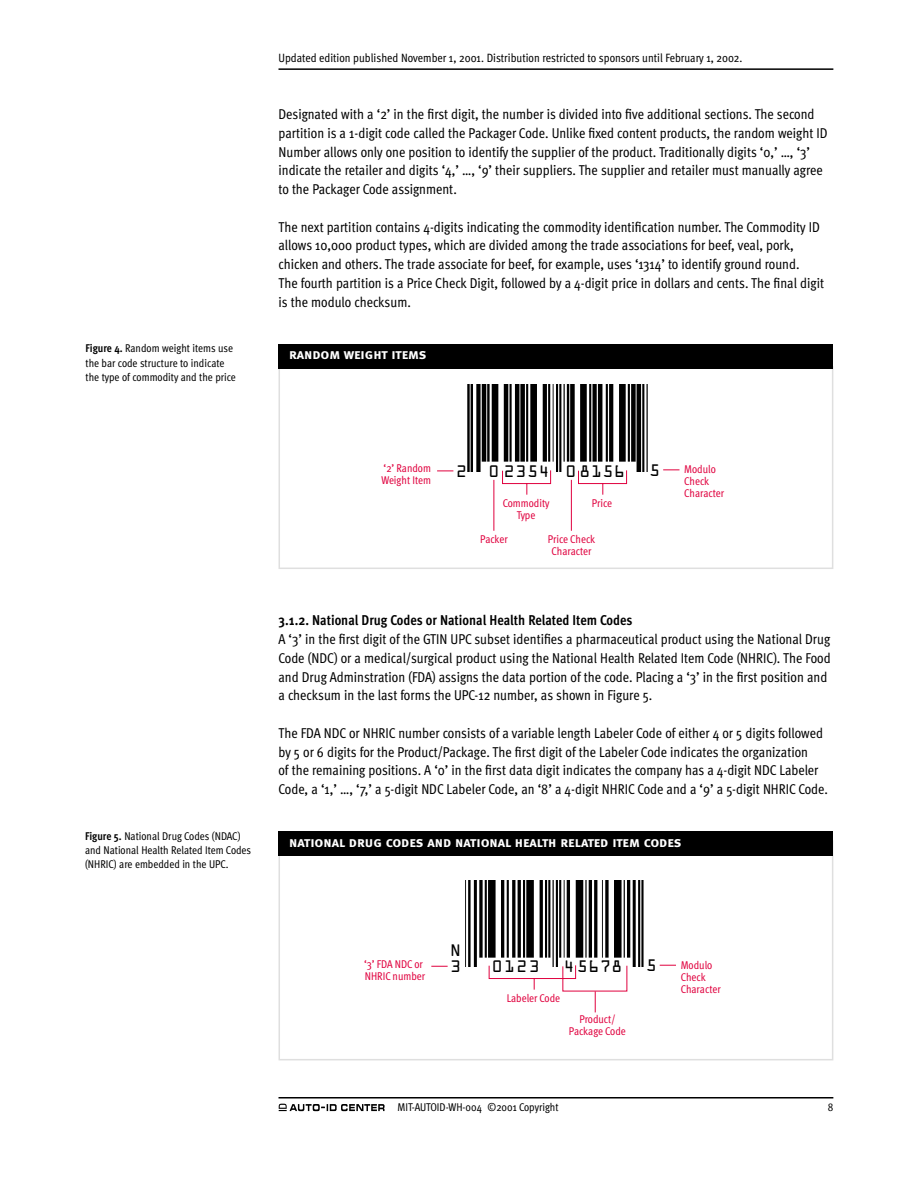
<style>
.page{position:relative;width:918px;height:1188px;background:#fff}
.page>*{position:absolute;margin:0;border:0;box-sizing:border-box;transform-origin:0 0}
.t1{font:15px "OCRA Alternate";letter-spacing:.05em;color:#000}
.t2{font:14.25px/18.8px "Meta Cond";color:#000}
.t3{font:14.25px "Meta Bold Caps";color:#fff}
.t4{font:700 14.25px "Meta Cond";color:#000}
.t5{font:12px "Meta Cond";color:#000}
.t6{font:11.25px/14.2px "Meta Cond";color:#000}
.t7{font:11.25px/12px "Meta Cond";color:#e0003e;text-align:center}
.s1{font-weight:700}
</style>
<div class="page">
<hr style="left:279px;top:68px;width:554px;height:2px;background:#000">
<hr style="left:279px;top:1097px;width:554px;height:2px;background:#000">
<svg style="left:279px;top:1104px;width:106px;height:7px"></svg>
<img style="left:467px;top:385px;width:181px;height:84px">
<svg style="left:437px;top:469px;width:243px;height:26px"></svg>
<hr style="left:494px;top:480px;width:1px;height:51px;background:#e0003e">
<hr style="left:571px;top:480px;width:1px;height:51px;background:#e0003e">
<div style="left:279px;top:366px;width:554px;height:203px;border:2px solid #dfdfdf"></div>
<div style="left:279px;top:344px;width:554px;height:24px;background:#000"></div>
<img style="left:465px;top:880px;width:179px;height:84px">
<svg style="left:431px;top:964px;width:245px;height:49px"></svg>
<div style="left:279px;top:840px;width:554px;height:220px;border:2px solid #dfdfdf"></div>
<div style="left:279px;top:832px;width:554px;height:24px;background:#000"></div>
<p class="t6" style="left:86px;top:342px;width:152px"><span class="s1">Figure 4.</span> Random weight items use the bar code structure to indicate the type of commodity and the price</p>
<p class="t5" style="left:279px;top:53px;width:465px">Updated edition published November 1, 2001. Distribution restricted to sponsors until February 1, 2002.</p>
<p class="t2" style="left:279px;top:106px;width:550px">Designated with a ‘2’ in the first digit, the number is divided into five additional sections. The second partition is a 1-digit code called the Packager Code. Unlike fixed content products, the random weight ID Number allows only one position to identify the supplier of the product. Traditionally digits ‘0,’ …, ‘3’ indicate the retailer and digits ‘4,’ …, ‘9’ their suppliers. The supplier and retailer must manually agree to the Packager Code assignment.</p>
<p class="t2" style="left:279px;top:218px;width:547px">The next partition contains 4-digits indicating the commodity identification number. The Commodity ID allows 10,000 product types, which are divided among the trade associations for beef, veal, pork, chicken and others. The trade associate for beef, for example, uses ‘1314’ to identify ground round.<br>The fourth partition is a Price Check Digit, followed by a 4-digit price in dollars and cents. The final digit is the modulo checksum.</p>
<p class="t3" style="left:289px;top:346px;width:139px">random weight items</p>
<p class="t6" style="left:85px;top:830px;width:168px"><span class="s1">Figure 5.</span> National Drug Codes (NDAC) and National Health Related Item Codes (NHRIC) are embedded in the UPC.</p>
<p class="t7" style="left:384px;top:463px;width:49px">‘2’ Random</p>
<p class="t1" style="left:456px;top:466px;width:12px">2</p>
<p class="t1" style="left:489px;top:467px;width:138px">0 2354 0 8156</p>
<p class="t1" style="left:649px;top:466px;width:12px">5</p>
<p class="t7" style="left:381px;top:475px;width:51px">Weight Item</p>
<p class="t7" style="left:684px;top:464px;width:42px;text-align:left">Modulo<br>Check<br>Character</p>
<p class="t7" style="left:503px;top:498px;width:48px">Commodity<br>Type</p>
<p class="t7" style="left:592px;top:498px;width:22px">Price</p>
<p class="t7" style="left:480px;top:533px;width:29px">Packer</p>
<p class="t7" style="left:548px;top:533px;width:49px">Price Check<br>Character</p>
<p class="t4" style="left:279px;top:615px;width:355px">3.1.2. National Drug Codes or National Health Related Item Codes</p>
<p class="t2" style="left:279px;top:631px;width:554px">A ‘3’ in the first digit of the GTIN UPC subset identifies a pharmaceutical product using the National Drug Code (NDC) or a medical/surgical product using the National Health Related Item Code (NHRIC). The Food and Drug Adminstration (FDA) assigns the data portion of the code. Placing a ‘3’ in the first position and a checksum in the last forms the UPC-12 number, as shown in Figure 5.</p>
<p class="t2" style="left:279px;top:725px;width:551px">The FDA NDC or NHRIC number consists of a variable length Labeler Code of either 4 or 5 digits followed by 5 or 6 digits for the Product/Package. The first digit of the Labeler Code indicates the organization<br>of the remaining positions. A ‘0’ in the first data digit indicates the company has a 4-digit NDC Labeler Code, a ‘1,’ …, ‘7,’ a 5-digit NDC Labeler Code, an ‘8’ a 4-digit NHRIC Code and a ‘9’ a 5-digit NHRIC Code.</p>
<p class="t3" style="left:289px;top:833px;width:394px">national drug codes and national health related item codes</p>
<p class="t1" style="left:450px;top:945px;width:12px">N</p>
<p class="t1" style="left:450px;top:962px;width:12px">3</p>
<p class="t1" style="left:564px;top:962px;width:60px">45678</p>
<p class="t1" style="left:646px;top:961px;width:12px">5</p>
<p class="t7" style="left:364px;top:959px;width:60px">‘3’ FDA NDC or</p>
<p class="t1" style="left:492px;top:962px;width:49px">0123</p>
<p class="t7" style="left:365px;top:971px;width:62px">NHRIC number</p>
<p class="t7" style="left:681px;top:959px;width:42px;text-align:left">Modulo<br>Check<br>Character</p>
<p class="t7" style="left:507px;top:993px;width:55px">Labeler Code</p>
<p class="t7" style="left:569px;top:1014px;width:58px">Product/<br>Package Code</p>
<p class="t6" style="left:398px;top:1101px;width:163px">MIT-AUTOID-WH-004 ©2001 Copyright</p>
<p class="t6" style="left:828px;top:1101px;width:7px">8</p>
</div>
